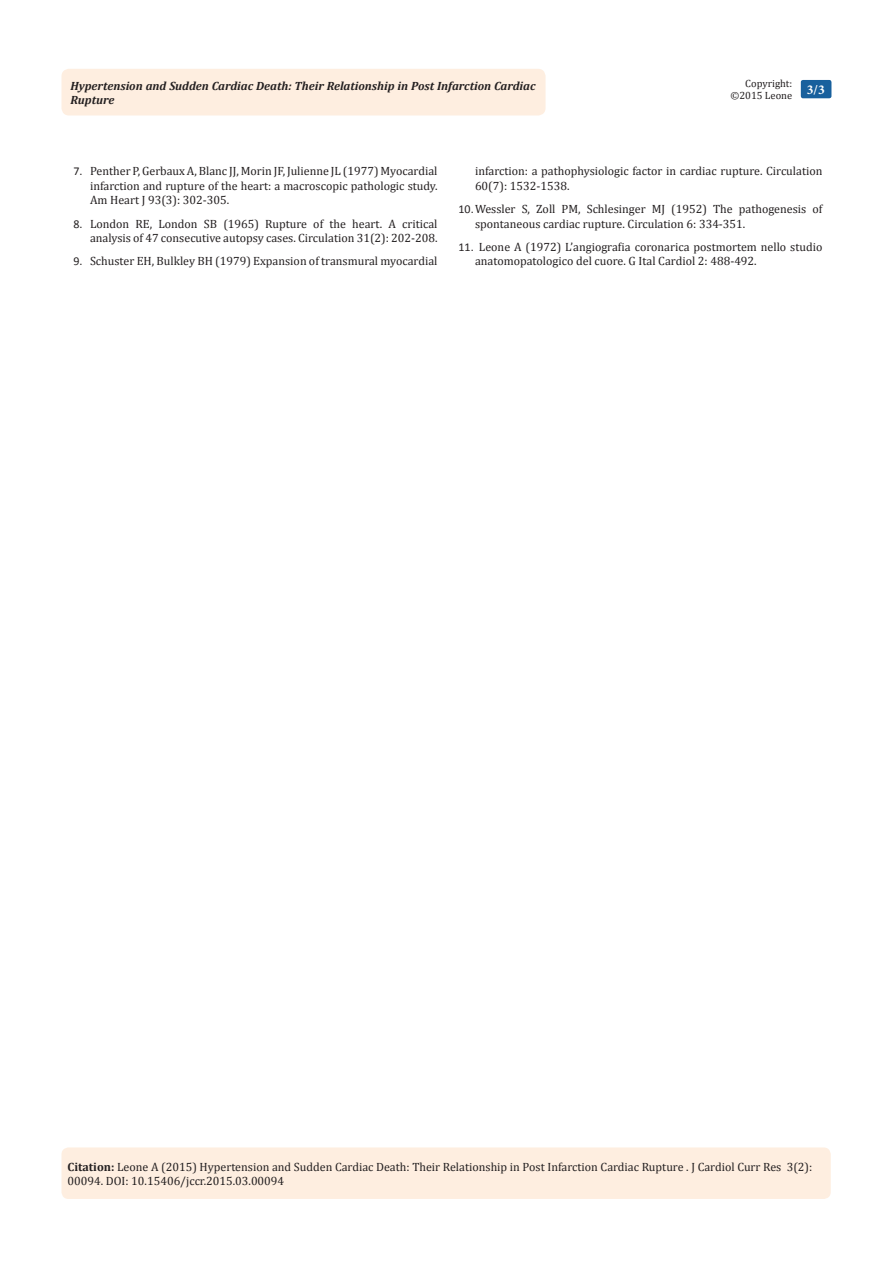
<style>
.page{position:relative;width:893px;height:1263px;background:#fff}
.page>*{position:absolute;margin:0;border:0;box-sizing:border-box;transform-origin:0 0}
.t1{font:700 13.5px "Minion Pro";color:#fff}
.t2{font:12px/14.4px "Cambria";color:#231f20}
.t3{font:italic 700 12px/14.4px "Cambria";color:#231f20}
.t4{font:10.5px "Cambria";color:#231f20}
.s1{font-family:"Calibri"}
.s2{font-weight:700}
</style>
<div class="page">
<div style="left:62px;top:69px;width:484px;height:47px;background:#feeee0;border-radius:8px"></div>
<div style="left:62px;top:1147px;width:769px;height:52px;background:#feeee0;border-radius:7px"></div>
<div style="left:801px;top:80px;width:30px;height:18px;background:#18609d;border-radius:2px"></div>
<p class="t3" style="left:70px;top:78px;width:466px">Hypertension and Sudden Cardiac Death: Their Relationship in Post Infarction Cardiac<br>Rupture</p>
<p class="t4" style="left:745px;top:77px;width:48px">Copyright:</p>
<p class="t4" style="left:730px;top:89px;width:63px">©2015 Leone</p>
<p class="t1" style="left:807px;top:80px;width:19px">3/3</p>
<p class="t2" style="left:90px;top:164px;width:349px;text-align:justify;text-indent:-16px"><span class="s1">7.</span> Penther P, Gerbaux A, Blanc JJ, Morin JF, Julienne JL (1977) Myocardial infarction and rupture of the heart: a macroscopic pathologic study.<br>Am Heart J 93(3): 302-305.</p>
<p class="t2" style="left:74px;top:216px;width:365px;text-align:right"><span class="s1">8.</span> London RE, London SB (1965) Rupture of the heart. A critical analysis of 47 consecutive autopsy cases. Circulation 31(2): 202-208.</p>
<p class="t2" style="left:74px;top:254px;width:365px"><span class="s1">9.</span> Schuster EH, Bulkley BH (1979) Expansion of transmural myocardial</p>
<p class="t2" style="left:475px;top:164px;width:349px">infarction: a pathophysiologic factor in cardiac rupture. Circulation<br>60(7): 1532-1538.</p>
<p class="t2" style="left:475px;top:202px;width:349px;text-indent:-16px"><span class="s1">10.</span>Wessler S, Zoll PM, Schlesinger MJ (1952) The pathogenesis of spontaneous cardiac rupture. Circulation 6: 334-351.</p>
<p class="t2" style="left:475px;top:240px;width:349px;text-indent:-16px"><span class="s1">11.</span> Leone A (1972) L’angiografia coronarica postmortem nello studio anatomopatologico del cuore. G Ital Cardiol 2: 488-492.</p>
<p class="t2" style="left:68px;top:1159px;width:746px"><span class="s2">Citation:</span> Leone A (2015) Hypertension and Sudden Cardiac Death: Their Relationship in Post Infarction Cardiac Rupture . J Cardiol Curr Res 3(2):<br>00094. DOI: 10.15406/jccr.2015.03.00094</p>
</div>
